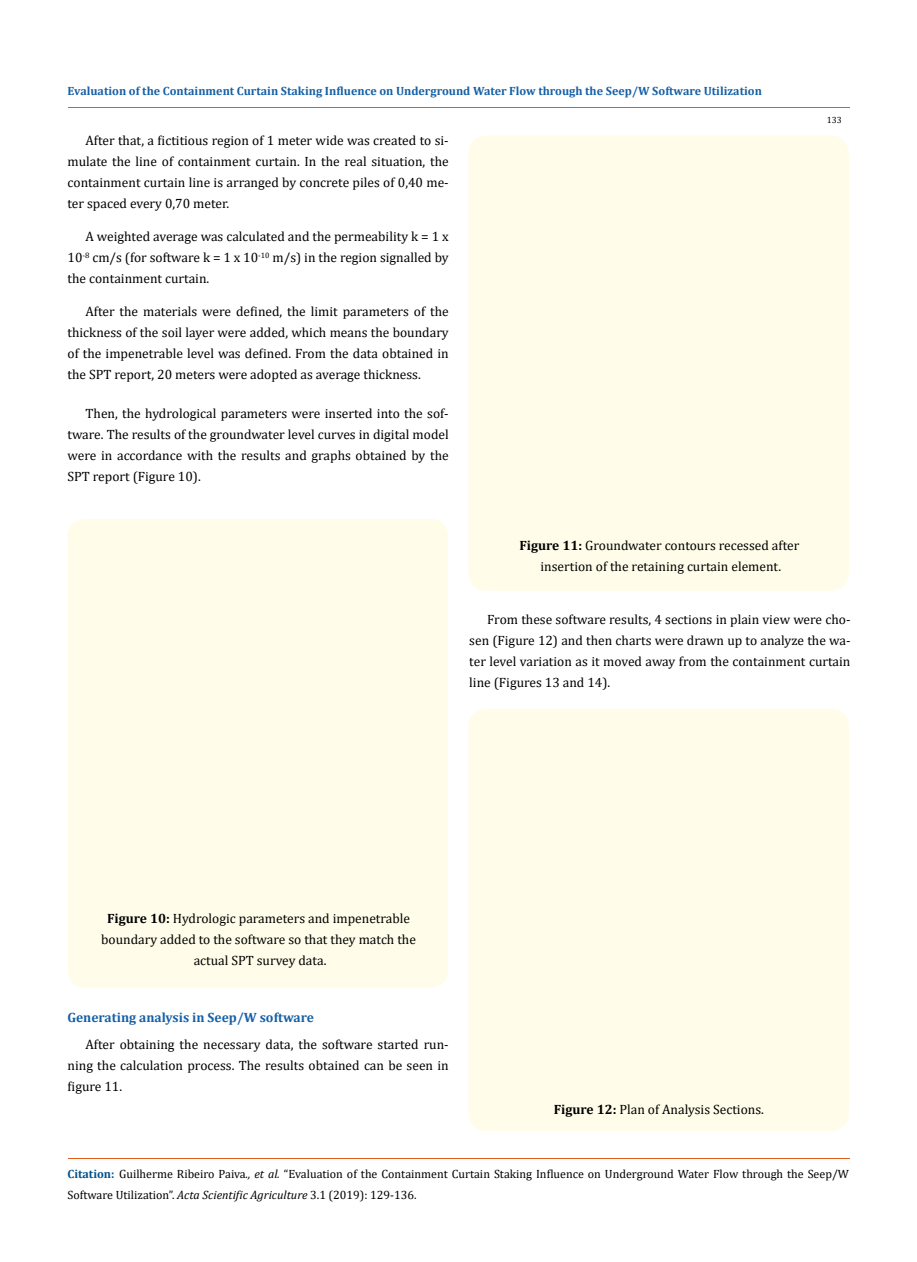
<style>
.page{position:relative;width:917px;height:1262px;background:#fff}
.page>*{position:absolute;margin:0;border:0;box-sizing:border-box;transform-origin:0 0}
.t1{font:13.5px/21px "Cambria";color:#000;text-align:justify}
.t2{font:700 13.5px "Cambria";color:#1560a6}
.t3{font:12px/21px "Cambria";color:#000}
.t4{font:700 12px "Cambria";color:#1560a6}
.t5{font:9px "Cambria";color:#000}
.s1{font-weight:700}
.s2{font-weight:700;color:#035089}
.s3{font-style:italic}
</style>
<div class="page">
<div style="left:68px;top:519px;width:380px;height:468px;background:#fffde9;border-radius:18px"></div>
<div style="left:468px;top:136px;width:380px;height:455px;background:#fffde9;border-radius:18px"></div>
<div style="left:468px;top:708px;width:380px;height:423px;background:#fffde9;border-radius:18px"></div>
<hr style="left:68px;top:108px;width:781px;height:1px;background:#e05d1a">
<hr style="left:68px;top:1158px;width:781px;height:1px;background:#e05d1a">
<p class="t4" style="left:68px;top:82px;width:696px">Evaluation of the Containment Curtain Staking Influence on Underground Water Flow through the Seep/W Software Utilization</p>
<p class="t1" style="left:68px;top:130px;width:383px;text-indent:18px">After that, a fictitious region of 1 meter wide was created to si&shy;mulate the line of containment curtain. In the real situation, the containment curtain line is arranged by concrete piles of 0,40 me&shy;ter spaced every 0,70 meter.</p>
<p class="t1" style="left:67px;top:226px;width:383px;text-indent:18px">A weighted average was calculated and the permeability k = 1 x 10<sup>-8</sup> cm/s (for software k = 1 x 10<sup>-10</sup> m/s) in the region signalled by the containment curtain.</p>
<p class="t1" style="left:68px;top:301px;width:383px;text-indent:18px">After the materials were defined, the limit parameters of the thickness of the soil layer were added, which means the boundary of the impenetrable level was defined. From the data obtained in the SPT report, 20 meters were adopted as average thickness.</p>
<p class="t1" style="left:68px;top:403px;width:383px;text-indent:18px">Then, the hydrological parameters were inserted into the sof&shy;tware. The results of the groundwater level curves in digital model were in accordance with the results and graphs obtained by the SPT report (Figure 10).</p>
<p class="t5" style="left:826px;top:115px;width:16px">133</p>
<p class="t1" style="left:519px;top:535px;width:281px;text-align:center"><span class="s1">Figure 11:</span> Groundwater contours recessed after insertion of the retaining curtain element.</p>
<p class="t1" style="left:469px;top:608px;width:382px;text-indent:18px">From these software results, 4 sections in plain view were cho&shy;sen (Figure 12) and then charts were drawn up to analyze the wa&shy;ter level variation as it moved away from the containment curtain line (Figures 13 and 14).</p>
<p class="t1" style="left:101px;top:907px;width:316px;text-align:center"><span class="s1">Figure 10:</span> Hydrologic parameters and impenetrable boundary added to the software so that they match the actual SPT survey data.</p>
<p class="t2" style="left:67px;top:1007px;width:248px">Generating analysis in Seep/W software</p>
<p class="t1" style="left:68px;top:1033px;width:383px;text-indent:18px">After obtaining the necessary data, the software started run&shy;ning the calculation process. The results obtained can be seen in figure 11.</p>
<p class="t1" style="left:554px;top:1099px;width:212px"><span class="s1">Figure 12:</span> Plan of Analysis Sections.</p>
<p class="t3" style="left:67px;top:1163px;width:783px"><span class="s2">Citation:</span> Guilherme Ribeiro Paiva<span class="s3">., et al.</span> “Evaluation of the Containment Curtain Staking Influence on Underground Water Flow through the Seep/W<br>Software Utilization”. <span class="s3">Acta Scientific Agriculture</span> 3.1 (2019): 129-136.</p>
</div>
